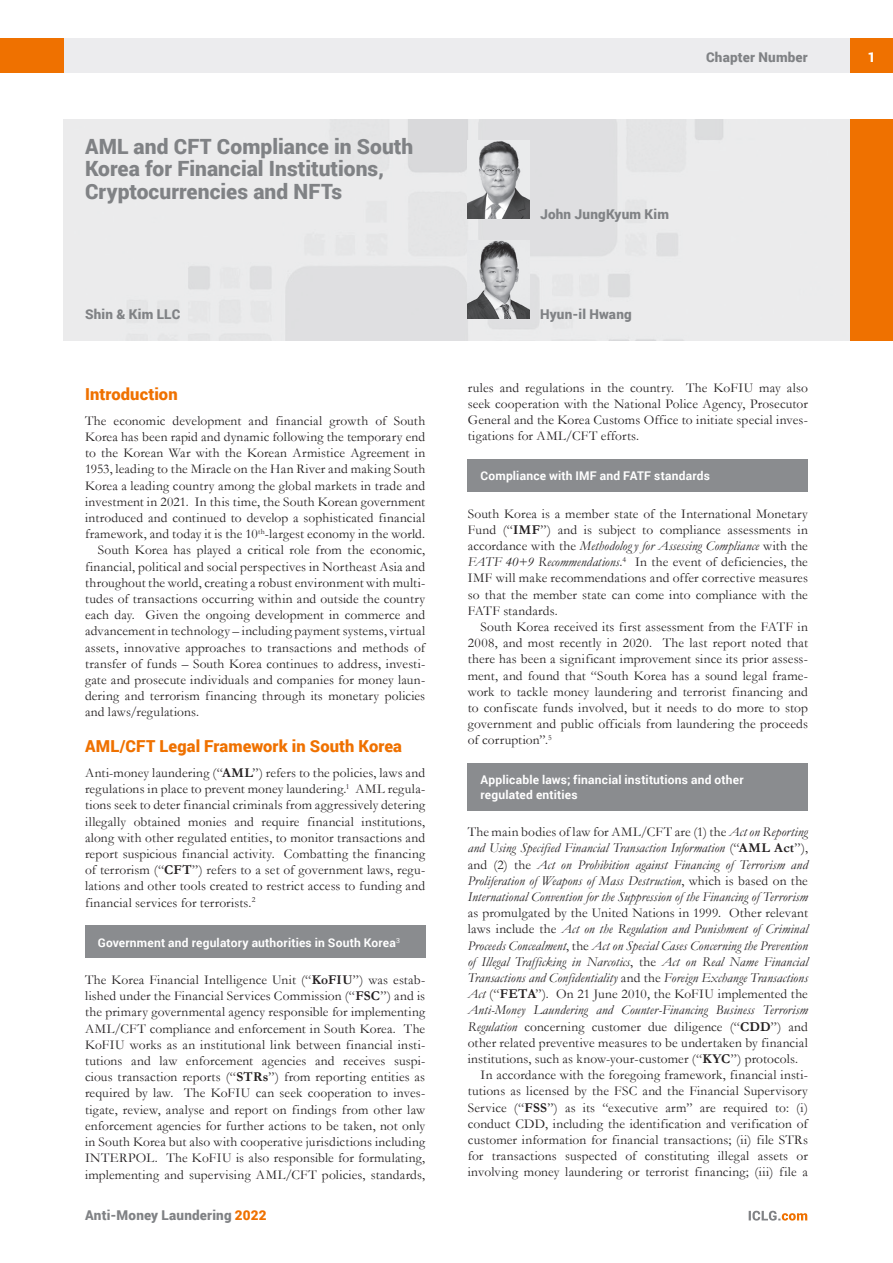
<style>
.page{position:relative;width:893px;height:1263px;background:#fff}
.page>*{position:absolute;margin:0;border:0;box-sizing:border-box;transform-origin:0 0}
.t1{font:900 21px/22.5px "Roboto";color:#808285}
.MS_Heading_Gen_Chapt{font:900 16.5px "Roboto";letter-spacing:.005em;color:#ef7100}
.MS_Body_Text_-_First{font:13.5px/16.2px "Garamond";letter-spacing:.01em;color:#231f20;text-align:justify}
.MS_Body_Text_-_Secon{font:13.5px/16.2px "Garamond";letter-spacing:.015em;color:#231f20;text-align:justify}
.MS_Body_Text_-_First-2{font:italic 13.5px/16.2px "Garamond";letter-spacing:.01em;color:#231f20;text-align:justify}
.t2{font:900 13.5px "Roboto";letter-spacing:.015em;color:#808285}
.t3{font:900 13.5px "Roboto";color:#fff}
.MS_-_Question{font:700 12px/14.4px "Roboto";letter-spacing:.015em;color:#fff}
.s1{font-weight:700}
.s2{color:#ef7100}
.s3{font-style:italic}
.s4{font-style:normal}
.s5{font-weight:700;font-style:normal}
</style>
<div class="page">
<div style="left:64px;top:38px;width:786px;height:34px;background:#ececee"></div>
<div style="left:850px;top:38px;width:43px;height:34px;background:#ef7100"></div>
<div style="left:0;top:38px;width:64px;height:34px;background:#ef7100"></div>
<svg style="left:749px;top:1211px;width:58px;height:9px"></svg>
<img style="left:64px;top:119px;width:786px;height:221px">
<img style="left:468px;top:240px;width:61px;height:79px">
<div style="left:850px;top:119px;width:43px;height:221px;background:#ef7100"></div>
<img style="left:468px;top:140px;width:61px;height:79px">
<div style="left:468px;top:459px;width:340px;height:33px;background:#8a8c8f"></div>
<div style="left:468px;top:763px;width:340px;height:47px;background:#8a8c8f"></div>
<div style="left:85px;top:925px;width:340px;height:33px;background:#8a8c8f"></div>
<h1 class="t1" style="left:85px;top:134px;width:330px">AML and CFT Compliance in South<br>Korea for Financial Institutions,<br>Cryptocurrencies and NFTs</h1>
<p class="t2" style="left:540px;top:205px;width:131px">John JungKyum Kim</p>
<p class="t2" style="left:85px;top:305px;width:97px">Shin &amp; Kim LLC</p>
<p class="t2" style="left:540px;top:305px;width:93px">Hyun-il Hwang</p>
<p class="t2" style="left:706px;top:48px;width:103px">Chapter Number</p>
<p class="t3" style="left:868px;top:48px;width:9px">1</p>
<p class="MS_Heading_Gen_Chapt" style="left:85px;top:382px;width:94px">Introduction</p>
<p class="MS_Body_Text_-_First" style="left:85px;top:412px;width:342px">The economic development and financial growth of South Korea has been rapid and dynamic following the temporary end to the Korean War with the Korean Armistice Agreement in 1953, leading to the Miracle on the Han River and making South Korea a leading country among the global markets in trade and investment in 2021. In this time, the South Korean government introduced and continued to develop a sophisticated financial framework, and today it is the 10<sup>th</sup>-largest economy in the world.</p>
<p class="MS_Body_Text_-_Secon" style="left:85px;top:542px;width:342px;text-indent:13px">South Korea has played a critical role from the economic, financial, political and social perspectives in Northeast Asia and throughout the world, creating a robust environment with multi&shy;tudes of transactions occurring within and outside the country each day. Given the ongoing development in commerce and advancement in technology – including payment systems, virtual assets, innovative approaches to transactions and methods of transfer of funds – South Korea continues to address, investi&shy;gate and prosecute individuals and companies for money laun&shy;dering and terrorism financing through its monetary policies and laws/regulations.</p>
<p class="MS_Heading_Gen_Chapt" style="left:85px;top:735px;width:318px">AML/CFT Legal Framework in South Korea</p>
<p class="MS_Body_Text_-_First" style="left:85px;top:764px;width:342px">Anti-money laundering (“<span class="s1">AML</span>”) refers to the policies, laws and regulations in place to prevent money laundering.<sup>1</sup> AML regula&shy;tions seek to deter financial criminals from aggressively detering illegally obtained monies and require financial institutions, along with other regulated entities, to monitor transactions and report suspicious financial activity. Combatting the financing of terrorism (“<span class="s1">CFT</span>”) refers to a set of government laws, regu&shy;lations and other tools created to restrict access to funding and financial services for terrorists.<sup>2</sup></p>
<p class="MS_-_Question" style="left:98px;top:935px;width:304px">Government and regulatory authorities in South Korea<sup>3</sup></p>
<p class="MS_Body_Text_-_First" style="left:85px;top:971px;width:342px">The Korea Financial Intelligence Unit (“<span class="s1">KoFIU</span>”) was estab&shy;lished under the Financial Services Commission (“<span class="s1">FSC</span>”) and is the primary governmental agency responsible for implementing AML/CFT compliance and enforcement in South Korea. The KoFIU works as an institutional link between financial insti&shy;tutions and law enforcement agencies and receives suspi&shy;cious transaction reports (“<span class="s1">STRs</span>”) from reporting entities as required by law. The KoFIU can seek cooperation to inves&shy;tigate, review, analyse and report on findings from other law enforcement agencies for further actions to be taken, not only in South Korea but also with cooperative jurisdictions including INTERPOL. The KoFIU is also responsible for formulating, implementing and supervising AML/CFT policies, standards,</p>
<p class="t2" style="left:85px;top:1206px;width:183px">Anti-Money Laundering <span class="s2">2022</span></p>
<p class="MS_Body_Text_-_First" style="left:468px;top:379px;width:342px">rules and regulations in the country. The KoFIU may also seek cooperation with the National Police Agency, Prosecutor General and the Korea Customs Office to initiate special inves&shy;tigations for AML/CFT efforts.</p>
<p class="MS_-_Question" style="left:480px;top:468px;width:231px">Compliance with IMF and FATF standards</p>
<p class="MS_Body_Text_-_First" style="left:468px;top:505px;width:342px">South Korea is a member state of the International Monetary Fund (“<span class="s1">IMF</span>”) and is subject to compliance assessments in accordance with the <span class="s3">Methodolog y for Assessing Compliance</span> with the <span class="s3">FATF 40+9 Recommendations</span>.<sup>4</sup> In the event of deficiencies, the IMF will make recommendations and offer corrective measures so that the member state can come into compliance with the FATF standards.</p>
<p class="MS_Body_Text_-_Secon" style="left:468px;top:618px;width:342px;text-indent:13px">South Korea received its first assessment from the FATF in 2008, and most recently in 2020. The last report noted that there has been a significant improvement since its prior assess&shy;ment, and found that “South Korea has a sound legal frame&shy;work to tackle money laundering and terrorist financing and to confiscate funds involved, but it needs to do more to stop government and public officials from laundering the proceeds of corruption”.<sup>5</sup></p>
<p class="MS_-_Question" style="left:480px;top:772px;width:265px">Applicable laws; financial institutions and other regulated entities</p>
<p class="MS_Body_Text_-_First-2" style="left:468px;top:823px;width:342px"><span class="s4">The main bodies of law for AML/CFT are (1) the</span> Act on Reporting and Using Specified Financial Transaction Information <span class="s4">(“</span><span class="s5">AML Act</span><span class="s4">”), and (2) the</span> Act on Prohibition against Financing of Terrorism and Proliferation of Weapons of Mass Destruction<span class="s4">, which is based on the </span>International Convention for the Suppression of the Financing of Terrorism <span class="s4">as promulgated by the United Nations in 1999. Other relevant laws include the</span> Act on the Regulation and Punishment of Criminal Proceeds Concealment<span class="s4">, the</span> Act on Special Cases Concerning the Prevention of Illegal Trafficking in Narcotics<span class="s4">, the</span> Act on Real Name Financial Transactions and Confidentiality <span class="s4">and the</span> Foreign Exchange Transactions Act <span class="s4">(“</span><span class="s5">FETA</span><span class="s4">”). On 21 June 2010, the KoFIU implemented the </span>Anti-Money Laundering and Counter-Financing Business Terrorism Regulation <span class="s4">concerning customer due diligence (“</span><span class="s5">CDD</span><span class="s4">”) and other related preventive measures to be undertaken by financial institutions, such as know-your-customer (“</span><span class="s5">KYC</span><span class="s4">”) protocols.</span></p>
<p class="MS_Body_Text_-_Secon" style="left:468px;top:1066px;width:342px;text-indent:13px">In accordance with the foregoing framework, financial insti&shy;tutions as licensed by the FSC and the Financial Supervisory Service (“<span class="s1">FSS</span>”) as its “executive arm” are required to: (i) conduct CDD, including the identification and verification of customer information for financial transactions; (ii) file STRs for transactions suspected of constituting illegal assets or involving money laundering or terrorist financing; (iii) file a</p>
</div>
